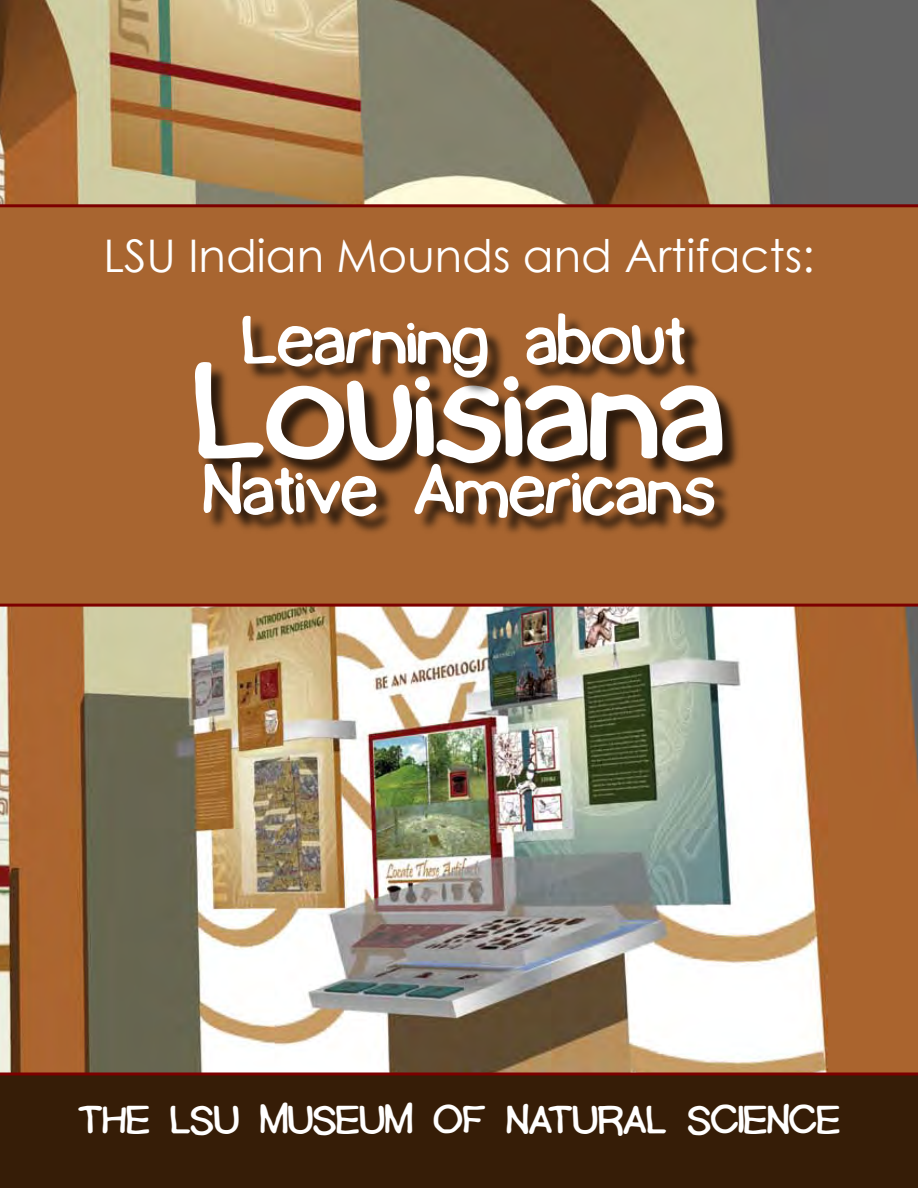
<style>
.page{position:relative;width:918px;height:1188px;background:#fff}
.page>*{position:absolute;margin:0;border:0;box-sizing:border-box;transform-origin:0 0}
.t1{font:148.5px "Lamebrain BRK";color:#fff}
.t2{font:73.5px "Lamebrain BRK";color:#fff}
.t3{font:45px "Century Gothic";color:#fff}
.t4{font:42px "Lamebrain BRK";color:#fff}
</style>
<div class="page">
<img style="left:0;top:0;width:918px;height:1188px">
<div style="left:0;top:204px;width:918px;height:403px;background:#a86530"></div>
<div style="left:195px;top:363px;width:548px;height:175px;background:#000;opacity:.75"></div>
<div style="left:243px;top:315px;width:461px;height:83px;background:#000;opacity:.75"></div>
<div style="left:1px;top:1076px;width:917px;height:112px;background:#361d07"></div>
<hr style="left:0;top:1072px;width:918px;height:3px;background:#7c0000">
<p class="t3" style="left:103px;top:224px;width:713px">LSU Indian Mounds and Artifacts:</p>
<p class="t2" style="left:242px;top:308px;width:445px">Learning about</p>
<h1 class="t1" style="left:194px;top:345px;width:531px">Louisiana</h1>
<p class="t2" style="left:203px;top:458px;width:514px">Native Americans</p>
<p class="t4" style="left:78px;top:1101px;width:763px">THE LSU MUSEUM OF NATURAL SCIENCE</p>
</div>
